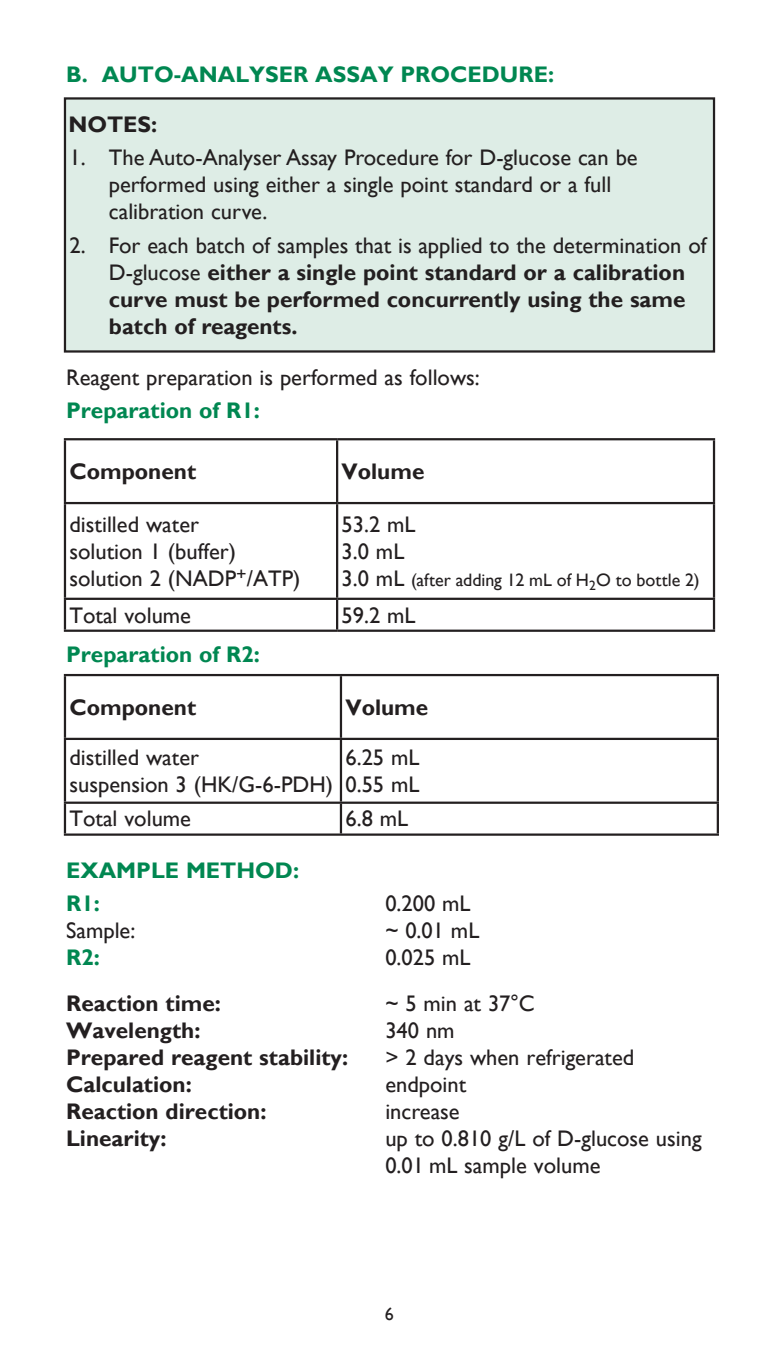
<style>
.page{position:relative;width:779px;height:1353px;background:#fff}
.page>*{position:absolute;margin:0;border:0;box-sizing:border-box;transform-origin:0 0}
.t1{font:22.5px/27px "Gill Sans";color:#231f20}
.t2{font:700 22.5px/27px "Gill Sans";color:#231f20}
.t3{font:700 22.5px "Gill Sans";color:#008751}
.t4{font:18px "Gill Sans";color:#231f20}
.s1{font-weight:400}
.s2{font-size:22.5px}
</style>
<div class="page">
<svg style="left:66px;top:440px;width:646px;height:189px"></svg>
<hr style="left:64px;top:438px;width:273px;height:2px;background:#231f20">
<hr style="left:64px;top:440px;width:2px;height:62px;background:#231f20">
<hr style="left:337px;top:438px;width:377px;height:2px;background:#231f20">
<hr style="left:336px;top:440px;width:2px;height:62px;background:#231f20">
<hr style="left:712px;top:440px;width:2px;height:62px;background:#231f20">
<hr style="left:64px;top:502px;width:273px;height:2px;background:#231f20">
<hr style="left:64px;top:504px;width:2px;height:93px;background:#231f20">
<hr style="left:337px;top:502px;width:377px;height:2px;background:#231f20">
<hr style="left:336px;top:504px;width:2px;height:93px;background:#231f20">
<hr style="left:712px;top:504px;width:2px;height:93px;background:#231f20">
<hr style="left:64px;top:597px;width:273px;height:3px;background:#231f20">
<hr style="left:64px;top:600px;width:2px;height:29px;background:#231f20">
<hr style="left:337px;top:597px;width:377px;height:3px;background:#231f20">
<hr style="left:336px;top:600px;width:2px;height:29px;background:#231f20">
<hr style="left:712px;top:600px;width:2px;height:29px;background:#231f20">
<hr style="left:64px;top:629px;width:273px;height:2px;background:#231f20">
<hr style="left:337px;top:629px;width:377px;height:2px;background:#231f20">
<div style="left:65px;top:98px;width:648px;height:253px;background:#deede6"></div>
<div style="left:64px;top:97px;width:650px;height:255px;border:2px solid #231f20"></div>
<svg style="left:66px;top:676px;width:650px;height:157px"></svg>
<hr style="left:64px;top:674px;width:277px;height:2px;background:#231f20">
<hr style="left:64px;top:676px;width:2px;height:61px;background:#231f20">
<hr style="left:341px;top:674px;width:377px;height:2px;background:#231f20">
<hr style="left:339px;top:676px;width:3px;height:61px;background:#231f20">
<hr style="left:716px;top:676px;width:2px;height:61px;background:#231f20">
<hr style="left:64px;top:737px;width:277px;height:3px;background:#231f20">
<hr style="left:64px;top:740px;width:2px;height:61px;background:#231f20">
<hr style="left:341px;top:737px;width:377px;height:3px;background:#231f20">
<hr style="left:339px;top:740px;width:3px;height:61px;background:#231f20">
<hr style="left:716px;top:740px;width:2px;height:61px;background:#231f20">
<hr style="left:64px;top:801px;width:277px;height:2px;background:#231f20">
<hr style="left:64px;top:803px;width:2px;height:30px;background:#231f20">
<hr style="left:341px;top:801px;width:377px;height:2px;background:#231f20">
<hr style="left:339px;top:803px;width:3px;height:30px;background:#231f20">
<hr style="left:716px;top:803px;width:2px;height:30px;background:#231f20">
<hr style="left:64px;top:833px;width:277px;height:2px;background:#231f20">
<hr style="left:341px;top:833px;width:377px;height:2px;background:#231f20">
<p class="t3" style="left:66px;top:61px;width:489px">B. AUTO-ANALYSER ASSAY PROCEDURE:</p>
<p class="t2" style="left:68px;top:111px;width:90px">NOTES:</p>
<p class="t1" style="left:109px;top:144px;width:530px;text-indent:-39px">1. The Auto-Analyser Assay Procedure for D-glucose can be performed using either a single point standard or a full calibration curve.</p>
<p class="t2" style="left:109px;top:232px;width:598px;text-indent:-39px"><span class="s1">2. For each batch of samples that is applied to the determination of D-glucose</span> either a single point standard or a calibration curve must be performed concurrently using the same batch of reagents.</p>
<p class="t1" style="left:66px;top:364px;width:415px">Reagent preparation is performed as follows:</p>
<p class="t3" style="left:66px;top:397px;width:195px">Preparation of R1:</p>
<p class="t2" style="left:69px;top:458px;width:128px">Component</p>
<p class="t2" style="left:341px;top:458px;width:84px">Volume</p>
<p class="t1" style="left:69px;top:511px;width:131px">distilled water</p>
<p class="t1" style="left:69px;top:538px;width:168px">solution 1 (buffer)</p>
<p class="t1" style="left:69px;top:565px;width:232px">solution 2 (NADP<sup>+</sup>/ATP)</p>
<p class="t1" style="left:341px;top:511px;width:75px">53.2 mL</p>
<p class="t1" style="left:341px;top:538px;width:64px">3.0 mL</p>
<p class="t4" style="left:341px;top:569px;width:359px"><span class="s2">3.0 mL</span> (after adding 12 mL of H<sub>2</sub>O to bottle 2)</p>
<p class="t1" style="left:69px;top:601px;width:123px">Total volume</p>
<p class="t1" style="left:341px;top:601px;width:75px">59.2 mL</p>
<p class="t3" style="left:66px;top:640px;width:195px">Preparation of R2:</p>
<p class="t2" style="left:69px;top:694px;width:128px">Component</p>
<p class="t2" style="left:345px;top:694px;width:84px">Volume</p>
<p class="t1" style="left:69px;top:744px;width:131px">distilled water</p>
<p class="t1" style="left:69px;top:771px;width:265px">suspension 3 (HK/G-6-PDH)</p>
<p class="t1" style="left:345px;top:744px;width:75px">6.25 mL</p>
<p class="t1" style="left:345px;top:771px;width:75px">0.55 mL</p>
<p class="t1" style="left:69px;top:805px;width:123px">Total volume</p>
<p class="t1" style="left:345px;top:805px;width:64px">6.8 mL</p>
<p class="t3" style="left:66px;top:856px;width:234px">EXAMPLE METHOD:</p>
<p class="t3" style="left:66px;top:889px;width:35px">R1:</p>
<p class="t1" style="left:385px;top:890px;width:87px">0.200 mL</p>
<p class="t1" style="left:66px;top:917px;width:71px">Sample:</p>
<p class="t1" style="left:385px;top:917px;width:95px">~ 0.01 mL</p>
<p class="t3" style="left:66px;top:943px;width:35px">R2:</p>
<p class="t1" style="left:385px;top:944px;width:87px">0.025 mL</p>
<p class="t2" style="left:66px;top:990px;width:156px">Reaction time:</p>
<p class="t1" style="left:385px;top:990px;width:151px">~ 5 min at 37°C</p>
<p class="t2" style="left:66px;top:1017px;width:136px">Wavelength:</p>
<p class="t1" style="left:385px;top:1017px;width:71px">340 nm</p>
<p class="t2" style="left:66px;top:1044px;width:283px">Prepared reagent stability:</p>
<p class="t1" style="left:385px;top:1044px;width:250px">&gt; 2 days when refrigerated</p>
<p class="t2" style="left:66px;top:1071px;width:127px">Calculation:</p>
<p class="t1" style="left:385px;top:1071px;width:82px">endpoint</p>
<p class="t2" style="left:66px;top:1098px;width:202px">Reaction direction:</p>
<p class="t1" style="left:385px;top:1098px;width:76px">increase</p>
<p class="t2" style="left:66px;top:1125px;width:102px">Linearity:</p>
<p class="t1" style="left:385px;top:1125px;width:317px">up to 0.810 g/L of D-glucose using<br>0.01 mL sample volume</p>
<p class="t4" style="left:385px;top:1302px;width:10px">6</p>
</div>
